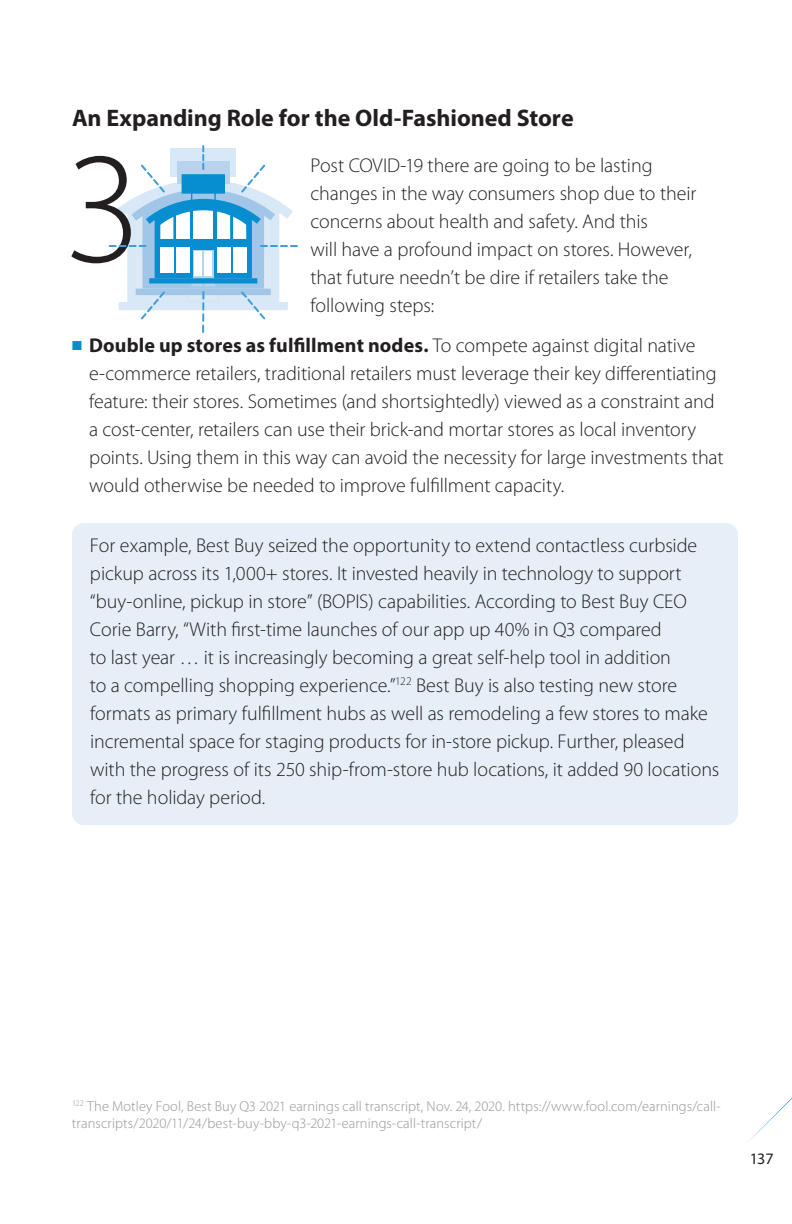
<style>
.page{position:relative;width:792px;height:1224px;background:#fff}
.page>*{position:absolute;margin:0;border:0;box-sizing:border-box;transform-origin:0 0}
.t1{font:300 160px "Myriad Pro";color:#231f20}
.t2{font:700 24px "Myriad Pro";color:#231f20}
.t3{font:300 20px/28px "Myriad Pro";letter-spacing:-.005em;color:#231f20}
.t4{font:16px "Myriad Pro";color:#231f20}
.t5{font:300 14.4px/17.2px "Myriad Pro";letter-spacing:.005em;color:#939598}
.s1{color:#068ed0}
.s2{font-weight:700}
</style>
<div class="page">
<svg style="left:748px;top:1098px;width:44px;height:44px"></svg>
<div style="left:72px;top:523px;width:666px;height:302px;background:#e6eff8;border-radius:12px"></div>
<svg style="left:108px;top:146px;width:190px;height:186px"></svg>
<p class="t2" style="left:72px;top:102px;width:503px">An Expanding Role for the Old-Fashioned Store</p>
<p class="t3" style="left:311px;top:151px;width:387px">Post COVID-19 there are going to be lasting changes in the way consumers shop due to their concerns about health and safety. And this<br>will have a profound impact on stores. However, that future needn’t be dire if retailers take the following steps:</p>
<p class="t3" style="left:89px;top:331px;width:636px;text-indent:-17px"><span class="s1">■</span> <span class="s2">Double up stores as fulfillment nodes.</span> To compete against digital native e-commerce retailers, traditional retailers must leverage their key differentiating feature: their stores. Sometimes (and shortsightedly) viewed as a constraint and a cost-center, retailers can use their brick-and mortar stores as local inventory points. Using them in this way can avoid the necessity for large investments that would otherwise be needed to improve fulfillment capacity.</p>
<h1 class="t1" style="left:64px;top:112px;width:80px">3</h1>
<p class="t3" style="left:90px;top:531px;width:631px">For example, Best Buy seized the opportunity to extend contactless curbside pickup across its 1,000+ stores. It invested heavily in technology to support “buy-online, pickup in store” (BOPIS) capabilities. According to Best Buy CEO Corie Barry, “With first-time launches of our app up 40% in Q3 compared<br>to last year … it is increasingly becoming a great self-help tool in addition<br>to a compelling shopping experience.”<sup>122</sup> Best Buy is also testing new store formats as primary fulfillment hubs as well as remodeling a few stores to make incremental space for staging products for in-store pickup. Further, pleased with the progress of its 250 ship-from-store hub locations, it added 90 locations for the holiday period.</p>
<p class="t5" style="left:72px;top:1097px;width:650px"><sup>122</sup> The Motley Fool, Best Buy Q3 2021 earnings call transcript, Nov. 24, 2020. https://www.fool.com/earnings/call&shy;transcripts/2020/11/24/best-buy-bby-q3-2021-earnings-call-transcript/</p>
<p class="t4" style="left:750px;top:1149px;width:25px">137</p>
</div>
